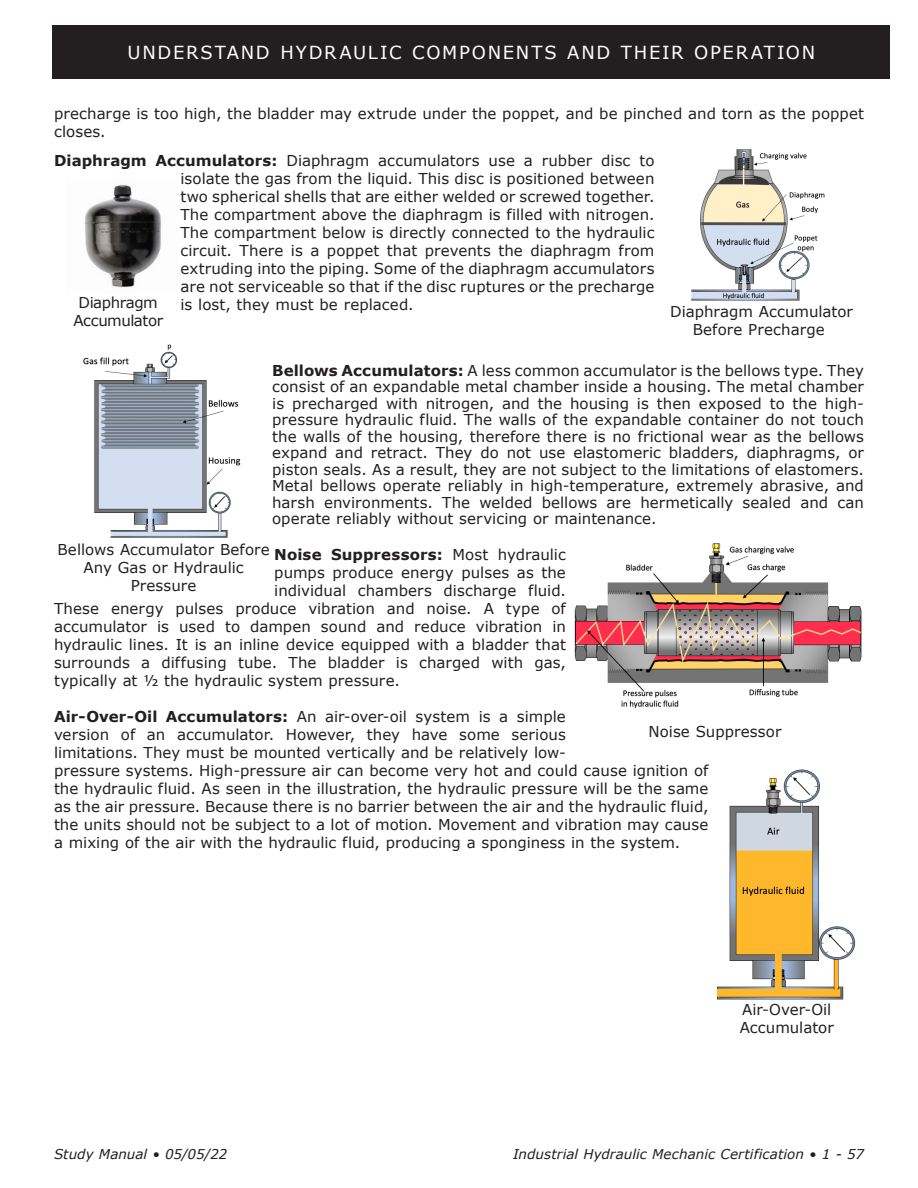
<style>
.page{position:relative;width:918px;height:1188px;background:#fff}
.page>*{position:absolute;margin:0;border:0;box-sizing:border-box;transform-origin:0 0}
.t1{font:18px "Verdana";letter-spacing:.095em;color:#fff}
.t2{font:15px/18px "Verdana";color:#231f20}
.t3{font:700 15px "Verdana";letter-spacing:.01em;color:#231f20}
.t4{font:15px/18px "Verdana";letter-spacing:-.03em;color:#231f20;text-align:center}
.t5{font:italic 13.5px "Verdana";letter-spacing:.005em;color:#231f20}
.s1{font-weight:700}
.s2{font-weight:400}
</style>
<div class="page">
<div style="left:53px;top:25px;width:837px;height:54px;background:#231f20"></div>
<img style="left:691px;top:149px;width:134px;height:152px">
<img style="left:84px;top:184px;width:78px;height:104px">
<img style="left:83px;top:344px;width:158px;height:194px">
<img style="left:575px;top:543px;width:287px;height:166px">
<img style="left:717px;top:769px;width:138px;height:231px">
<p class="t1" style="left:128px;top:41px;width:689px">UNDERSTAND HYDRAULIC COMPONENTS AND THEIR OPERATION</p>
<p class="t2" style="left:54px;top:105px;width:812px">precharge is too high, the bladder may extrude under the poppet, and be pinched and torn as the poppet closes.</p>
<p class="t2" style="left:180px;top:152px;width:476px;text-align:justify;text-indent:-126px"><span class="s1">Diaphragm Accumulators:</span> Diaphragm accumulators use a rubber disc to isolate the gas from the liquid. This disc is positioned between two spherical shells that are either welded or screwed together.<br>The compartment above the diaphragm is filled with nitrogen.<br>The compartment below is directly connected to the hydraulic circuit. There is a poppet that prevents the diaphragm from extruding into the piping. Some of the diaphragm accumulators are not serviceable so that if the disc ruptures or the precharge is lost, they must be replaced.</p>
<p class="t4" style="left:73px;top:294px;width:91px">Diaphragm<br>Accumulator</p>
<p class="t2" style="left:670px;top:303px;width:184px">Diaphragm Accumulator</p>
<p class="t2" style="left:693px;top:321px;width:133px">Before Precharge</p>
<p class="t2" style="left:272px;top:362px;width:593px;line-height:16.5px;text-align:justify"><span class="s1">Bellows Accumulators:</span> A less common accumulator is the bellows type. They consist of an expandable metal chamber inside a housing. The metal chamber is precharged with nitrogen, and the housing is then exposed to the high&shy;pressure hydraulic fluid. The walls of the expandable container do not touch the walls of the housing, therefore there is no frictional wear as the bellows expand and retract. They do not use elastomeric bladders, diaphragms, or piston seals. As a result, they are not subject to the limitations of elastomers.<br>Metal bellows operate reliably in high-temperature, extremely abrasive, and harsh environments. The welded bellows are hermetically sealed and can operate reliably without servicing or maintenance.</p>
<p class="t3" style="left:274px;top:545px;width:293px">Noise Suppressors: <span class="s2">Most hydraulic</span></p>
<p class="t2" style="left:274px;top:564px;width:293px">pumps produce energy pulses as the</p>
<p class="t2" style="left:274px;top:582px;width:293px">individual chambers discharge fluid.</p>
<p class="t2" style="left:54px;top:600px;width:513px">These energy pulses produce vibration and noise. A type of</p>
<p class="t2" style="left:54px;top:618px;width:513px">accumulator is used to dampen sound and reduce vibration in</p>
<p class="t2" style="left:54px;top:636px;width:513px">hydraulic lines. It is an inline device equipped with a bladder that</p>
<p class="t2" style="left:54px;top:654px;width:513px">surrounds a diffusing tube. The bladder is charged with gas,</p>
<p class="t2" style="left:54px;top:672px;width:347px">typically at ½ the hydraulic system pressure.</p>
<p class="t2" style="left:54px;top:708px;width:656px"><span class="s1">Air-Over-Oil Accumulators:</span> An air-over-oil system is a simple<br>version of an accumulator. However, they have some serious<br>limitations. They must be mounted vertically and be relatively low-<br>pressure systems. High-pressure air can become very hot and could cause ignition of the hydraulic fluid. As seen in the illustration, the hydraulic pressure will be the same as the air pressure. Because there is no barrier between the air and the hydraulic fluid, the units should not be subject to a lot of motion. Movement and vibration may cause a mixing of the air with the hydraulic fluid, producing a sponginess in the system.</p>
<p class="t2" style="left:57px;top:541px;width:214px;text-align:center">Bellows Accumulator Before<br>Any Gas or Hydraulic<br>Pressure</p>
<p class="t2" style="left:648px;top:722px;width:135px">Noise Suppressor</p>
<p class="t2" style="left:742px;top:1001px;width:91px">Air-Over-Oil</p>
<p class="t2" style="left:740px;top:1019px;width:96px">Accumulator</p>
<p class="t5" style="left:54px;top:1146px;width:175px">Study Manual • 05/05/22</p>
<p class="t5" style="left:513px;top:1146px;width:352px">Industrial Hydraulic Mechanic Certification • 1 - 57</p>
</div>
